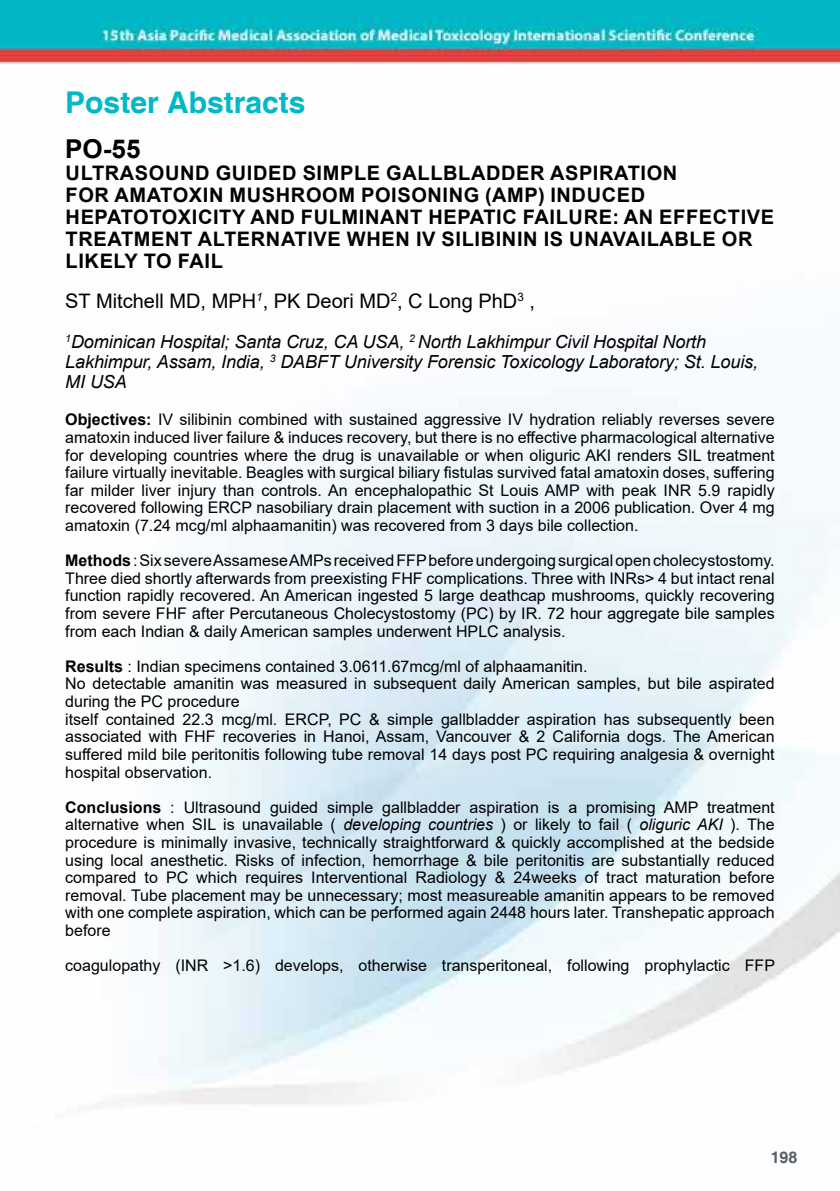
<style>
.page{position:relative;width:840px;height:1191px;background:#fff}
.page>*{position:absolute;margin:0;border:0;box-sizing:border-box;transform-origin:0 0}
.t1{font:700 30px "Helvetica";color:#01b8c6}
.t2{font:700 26px "Arial";color:#000}
.t3{font:700 20px/22px "Arial";letter-spacing:.03em;color:#000}
.t4{font:20px "Arial";color:#000}
.t5{font:italic 18px/20px "Arial";letter-spacing:-.005em;color:#000}
.t6{font:16px/17.6px "Arial";color:#000;text-align:justify}
.t7{font:700 16px "Helvetica";color:#576066}
.s1{font-weight:700}
.s2{font-style:italic}
</style>
<div class="page">
<img style="left:0;top:0;width:839px;height:1105px">
<p class="t1" style="left:65px;top:84px;width:242px">Poster Abstracts</p>
<p class="t2" style="left:65px;top:130px;width:77px">PO-55</p>
<p class="t3" style="left:66px;top:162px;width:709px">ULTRASOUND GUIDED SIMPLE GALLBLADDER ASPIRATION<br>FOR AMATOXIN MUSHROOM POISONING (AMP) INDUCED HEPATOTOXICITY AND FULMINANT HEPATIC FAILURE: AN EFFECTIVE TREATMENT ALTERNATIVE WHEN IV SILIBININ IS UNAVAILABLE OR LIKELY TO FAIL</p>
<p class="t4" style="left:65px;top:287px;width:471px">ST Mitchell MD, MPH<sup>1</sup>, PK Deori MD<sup>2</sup>, C Long PhD<sup>3</sup> ,</p>
<p class="t5" style="left:65px;top:332px;width:694px"><sup>1</sup>Dominican Hospital; Santa Cruz, CA USA, <sup>2</sup> North Lakhimpur Civil Hospital North<br>Lakhimpur, Assam, India, <sup>3</sup> DABFT University Forensic Toxicology Laboratory; St. Louis,<br>MI USA</p>
<p class="t6" style="left:65px;top:411px;width:710px"><span class="s1">Objectives:</span> IV silibinin combined with sustained aggressive IV hydration reliably reverses severe amatoxin induced liver failure &amp; induces recovery, but there is no effective pharmacological alternative for developing countries where the drug is unavailable or when oliguric AKI renders SIL treatment failure virtually inevitable. Beagles with surgical biliary fistulas survived fatal amatoxin doses, suffering far milder liver injury than controls. An encephalopathic St Louis AMP with peak INR 5.9 rapidly recovered following ERCP nasobiliary drain placement with suction in a 2006 publication. Over 4 mg amatoxin (7.24 mcg/ml alphaamanitin) was recovered from 3 days bile collection.</p>
<p class="t6" style="left:65px;top:552px;width:710px"><span class="s1">Methods</span> : Six severe Assamese AMPs received FFP before undergoing surgical open cholecystostomy.<br>Three died shortly afterwards from preexisting FHF complications. Three with INRs&gt; 4 but intact renal function rapidly recovered. An American ingested 5 large deathcap mushrooms, quickly recovering from severe FHF after Percutaneous Cholecystostomy (PC) by IR. 72 hour aggregate bile samples from each Indian &amp; daily American samples underwent HPLC analysis.</p>
<p class="t6" style="left:65px;top:657px;width:710px;text-align:left"><span class="s1">Results</span> : Indian specimens contained 3.0611.67mcg/ml of alphaamanitin.<br>No detectable amanitin was measured in subsequent daily American samples, but bile aspirated during the PC procedure<br>itself contained 22.3 mcg/ml. ERCP, PC &amp; simple gallbladder aspiration has subsequently been associated with FHF recoveries in Hanoi, Assam, Vancouver &amp; 2 California dogs. The American suffered mild bile peritonitis following tube removal 14 days post PC requiring analgesia &amp; overnight hospital observation.</p>
<p class="t6" style="left:65px;top:798px;width:710px"><span class="s1">Conclusions</span> : Ultrasound guided simple gallbladder aspiration is a promising AMP treatment alternative when SIL is unavailable ( <span class="s2">developing countries</span> ) or likely to fail ( <span class="s2">oliguric AKI</span> ). The procedure is minimally invasive, technically straightforward &amp; quickly accomplished at the bedside using local anesthetic. Risks of infection, hemorrhage &amp; bile peritonitis are substantially reduced compared to PC which requires Interventional Radiology &amp; 24weeks of tract maturation before removal. Tube placement may be unnecessary; most measureable amanitin appears to be removed with one complete aspiration, which can be performed again 2448 hours later. Transhepatic approach before</p>
<p class="t6" style="left:65px;top:956px;width:710px">coagulopathy (INR &gt;1.6) develops, otherwise transperitoneal, following prophylactic FFP</p>
<p class="t7" style="left:770px;top:1147px;width:28px">198</p>
</div>
